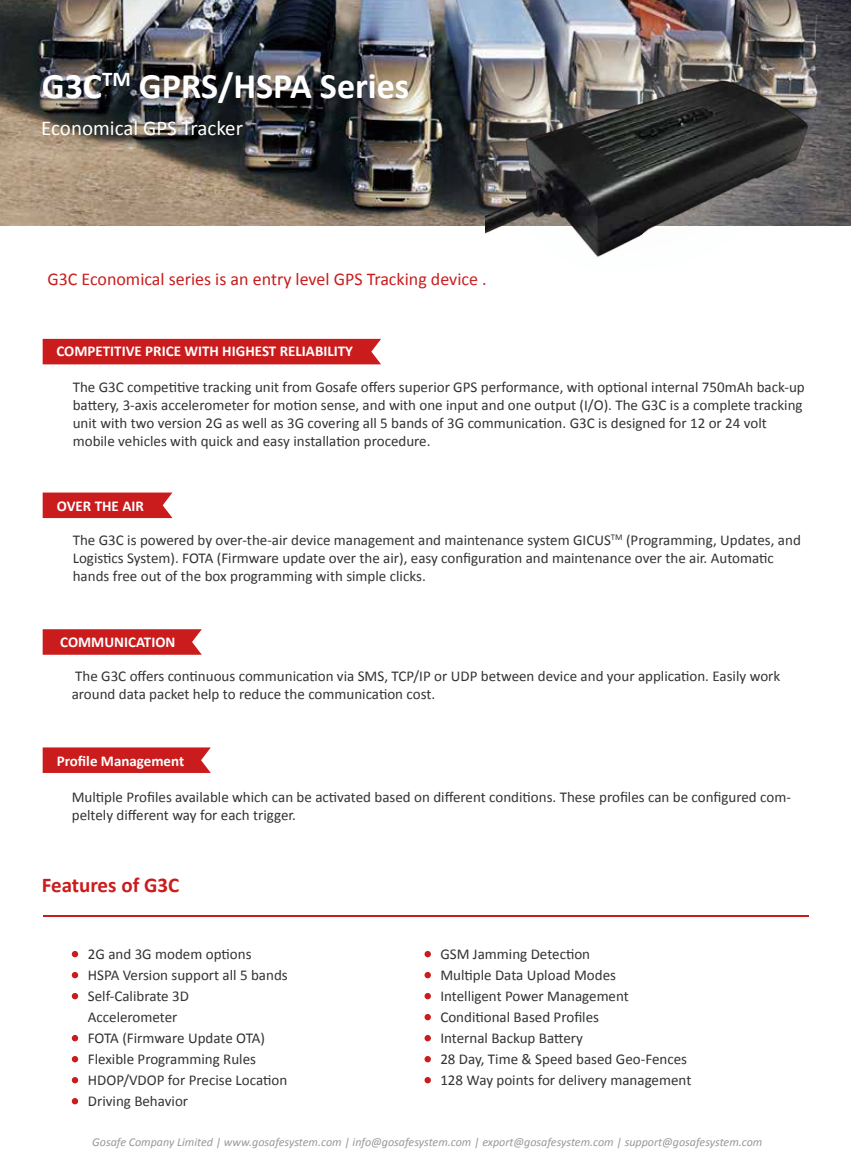
<style>
.page{position:relative;width:851px;height:1170px;background:#fff}
.page>*{position:absolute;margin:0;border:0;box-sizing:border-box;transform-origin:0 0}
.t1{font:700 36px "Calibri";color:#fff}
.t2{font:21px "Calibri";color:#fff}
.t3{font:700 21px "Calibri";color:#ca1c1d}
.t4{font:18px "Calibri";color:#ca1c1d}
.t5{font:15px/21px "Calibri";color:#323333}
.t6{font:700 15px "Calibri";color:#fff}
.t7{font:italic 12px "Calibri";color:#999899}
</style>
<div class="page">
<img style="left:0;top:0;width:295px;height:225px">
<svg style="left:43px;top:747px;width:168px;height:26px;background:#cc2627"></svg>
<div style="left:43px;top:339px;width:252px;height:25px;background:#ca1c1d"></div>
<svg style="left:43px;top:492px;width:129px;height:26px;background:#cc2829"></svg>
<hr style="left:43px;top:915px;width:765px;height:1px;background:#ca1c1d">
<svg style="left:43px;top:629px;width:159px;height:25px;background:#cc2526"></svg>
<div style="left:72px;top:950px;width:6px;height:7px;background:#ca1c1d;border-radius:50%"></div>
<div style="left:72px;top:971px;width:6px;height:7px;background:#ca1c1d;border-radius:50%"></div>
<div style="left:72px;top:992px;width:6px;height:7px;background:#ca1c1d;border-radius:50%"></div>
<div style="left:72px;top:1034px;width:6px;height:7px;background:#ca1c1d;border-radius:50%"></div>
<div style="left:72px;top:1055px;width:6px;height:7px;background:#ca1c1d;border-radius:50%"></div>
<svg style="left:72px;top:1076px;width:6px;height:7px"></svg>
<svg style="left:72px;top:1097px;width:6px;height:7px"></svg>
<svg style="left:424px;top:950px;width:7px;height:7px"></svg>
<svg style="left:424px;top:971px;width:7px;height:7px"></svg>
<svg style="left:424px;top:992px;width:7px;height:7px"></svg>
<svg style="left:424px;top:1013px;width:7px;height:7px"></svg>
<svg style="left:424px;top:1034px;width:7px;height:7px"></svg>
<svg style="left:424px;top:1055px;width:7px;height:7px"></svg>
<svg style="left:424px;top:1076px;width:7px;height:7px"></svg>
<img style="left:295px;top:0;width:555px;height:365px">
<img style="left:485px;top:69px;width:337px;height:201px">
<h1 class="t1" style="left:42px;top:63px;width:369px">G3C<sup>TM</sup> GPRS/HSPA Series</h1>
<h2 class="t2" style="left:41px;top:115px;width:203px">Economical GPS Tracker</h2>
<p class="t4" style="left:47px;top:268px;width:441px">G3C Economical series is an entry level GPS Tracking device .</p>
<p class="t6" style="left:56px;top:341px;width:298px">COMPETITIVE PRICE WITH HIGHEST RELIABILITY</p>
<p class="t5" style="left:73px;top:378px;width:733px;line-height:18px">The G3C competitive tracking unit from Gosafe offers superior GPS performance, with optional internal 750mAh back-up battery, 3-axis accelerometer for motion sense, and with one input and one output (I/O). The G3C is a complete tracking unit with two version 2G as well as 3G covering all 5 bands of 3G communication. G3C is designed for 12 or 24 volt mobile vehicles with quick and easy installation procedure.</p>
<p class="t6" style="left:57px;top:496px;width:89px">OVER THE AIR</p>
<p class="t5" style="left:73px;top:531px;width:729px;line-height:18px">The G3C is powered by over-the-air device management and maintenance system GICUS<sup>TM</sup> (Programming, Updates, and<br>Logistics System). FOTA (Firmware update over the air), easy configuration and maintenance over the air. Automatic hands free out of the box programming with simple clicks.</p>
<p class="t6" style="left:60px;top:632px;width:117px">COMMUNICATION</p>
<p class="t5" style="left:72px;top:666px;width:710px;line-height:18px">The G3C offers continuous communication via SMS, TCP/IP or UDP between device and your application. Easily work around data packet help to reduce the communication cost.</p>
<p class="t6" style="left:57px;top:751px;width:129px">Profile Management</p>
<p class="t5" style="left:72px;top:787px;width:720px;line-height:18px">Multiple Profiles available which can be activated based on different conditions. These profiles can be configured com&shy;peltely different way for each trigger.</p>
<h2 class="t3" style="left:42px;top:871px;width:139px">Features of G3C</h2>
<p class="t5" style="left:88px;top:943px;width:201px">2G and 3G modem options<br>HSPA Version support all 5 bands<br>Self-Calibrate 3D<br>Accelerometer<br>FOTA (Firmware Update OTA)<br>Flexible Programming Rules<br>HDOP/VDOP for Precise Location<br>Driving Behavior</p>
<p class="t5" style="left:440px;top:943px;width:252px">GSM Jamming Detection<br>Multiple Data Upload Modes<br>Intelligent Power Management<br>Conditional Based Profiles<br>Internal Backup Battery<br>28 Day, Time &amp; Speed based Geo-Fences<br>128 Way points for delivery management</p>
<p class="t7" style="left:92px;top:1133px;width:671px">Gosafe Company Limited | www.gosafesystem.com | info@gosafesystem.com | export@gosafesystem.com | support@gosafesystem.com</p>
</div>
